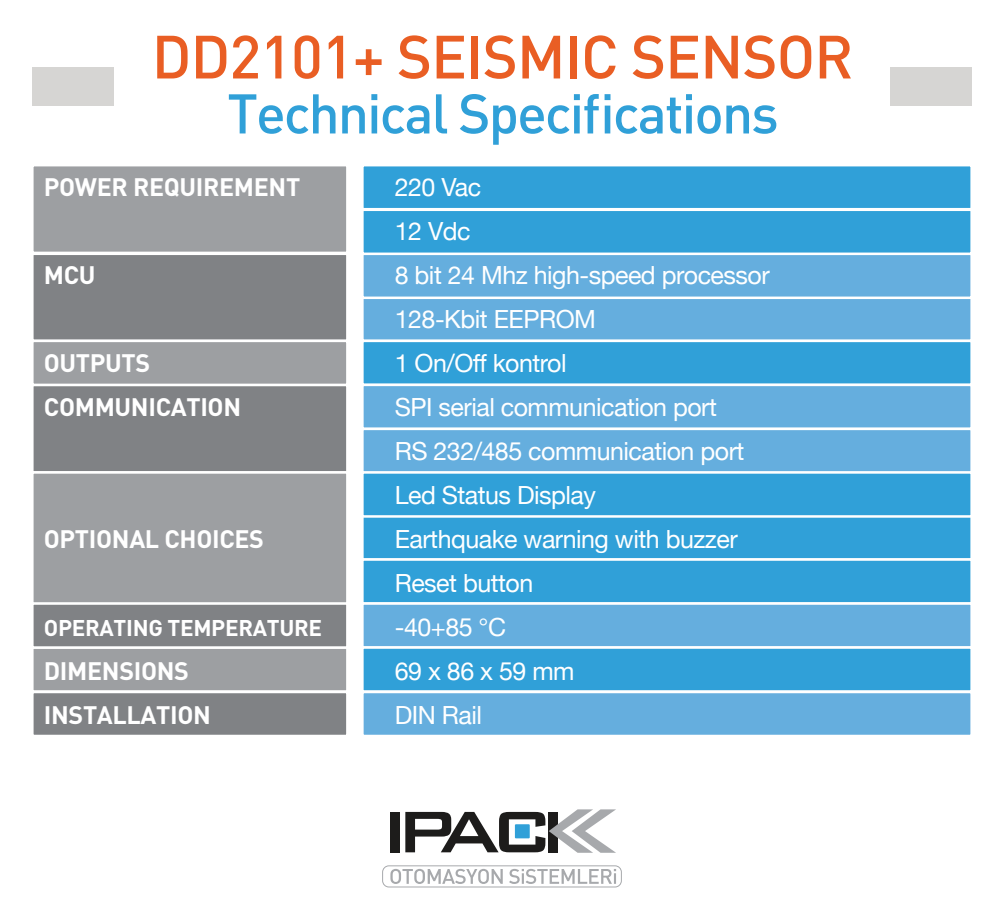
<style>
.page{position:relative;width:1004px;height:912px;background:#fff}
.page>*{position:absolute;margin:0;border:0;box-sizing:border-box;transform-origin:0 0}
.t1{font:60px "DIN Medium Tr";letter-spacing:-.02em;color:#e95e24}
.t2{font:55px "DIN Medium Tr";letter-spacing:-.035em;color:#30a0d8}
.t3{font:25px/44px "Helvetica Neue";letter-spacing:-.02em;color:#fff}
.t4{font:25px/44px "DINT Bold Tr";letter-spacing:-.015em;color:#fff}
.t5{font:22.5px "DINT Bold Tr";letter-spacing:-.015em;color:#fff}
</style>
<div class="page">
<div style="left:31px;top:164px;width:318px;height:90px;background:#9d9fa2;border:2px solid #fff"></div>
<div style="left:31px;top:384px;width:318px;height:90px;background:#808285;border:2px solid #fff"></div>
<div style="left:31px;top:253px;width:318px;height:89px;background:#808285;border:2px solid #fff"></div>
<div style="left:31px;top:340px;width:318px;height:46px;background:#9d9fa2;border:2px solid #fff"></div>
<div style="left:31px;top:646px;width:318px;height:47px;background:#9d9fa2;border:2px solid #fff"></div>
<div style="left:31px;top:471px;width:318px;height:134px;background:#9d9fa2;border:2px solid #fff"></div>
<div style="left:31px;top:602px;width:318px;height:47px;background:#808285;border:2px solid #fff"></div>
<div style="left:31px;top:691px;width:318px;height:46px;background:#808285;border:2px solid #fff"></div>
<div style="left:361px;top:164px;width:612px;height:46px;background:#30a0d8;border:2px solid #fff"></div>
<div style="left:361px;top:296px;width:612px;height:46px;background:#65aede;border:2px solid #fff"></div>
<div style="left:361px;top:253px;width:612px;height:46px;background:#65aede;border:2px solid #fff"></div>
<div style="left:361px;top:209px;width:612px;height:46px;background:#30a0d8;border:2px solid #fff"></div>
<div style="left:361px;top:340px;width:612px;height:46px;background:#30a0d8;border:2px solid #fff"></div>
<div style="left:361px;top:384px;width:612px;height:46px;background:#65aede;border:2px solid #fff"></div>
<div style="left:361px;top:428px;width:612px;height:46px;background:#65aede;border:2px solid #fff"></div>
<div style="left:361px;top:514px;width:612px;height:47px;background:#30a0d8;border:2px solid #fff"></div>
<div style="left:361px;top:471px;width:612px;height:47px;background:#30a0d8;border:2px solid #fff"></div>
<div style="left:361px;top:558px;width:612px;height:47px;background:#30a0d8;border:2px solid #fff"></div>
<div style="left:361px;top:602px;width:612px;height:47px;background:#65aede;border:2px solid #fff"></div>
<div style="left:361px;top:646px;width:612px;height:47px;background:#30a0d8;border:2px solid #fff"></div>
<div style="left:361px;top:691px;width:612px;height:46px;background:#65aede;border:2px solid #fff"></div>
<div style="left:32px;top:68px;width:82px;height:38px;background:#d6d5d3"></div>
<div style="left:890px;top:68px;width:82px;height:38px;background:#d6d5d3"></div>
<div style="left:390px;top:812px;width:10px;height:40px;background:#1d1c1b"></div>
<svg style="left:405px;top:809px;width:211px;height:44px"></svg>
<svg style="left:390px;top:869px;width:113px;height:15px"></svg>
<svg style="left:509px;top:869px;width:107px;height:15px"></svg>
<div style="left:382px;top:866px;width:240px;height:21px;border:1px solid #a7a9ac;border-radius:6px"></div>
<h1 class="t1" style="left:152px;top:18px;width:703px">DD2101+ SEISMIC SENSOR</h1>
<h2 class="t2" style="left:227px;top:78px;width:553px">Technical Specifications</h2>
<p class="t4" style="left:44px;top:164px;width:258px">POWER REQUIREMENT</p>
<p class="t4" style="left:44px;top:252px;width:53px">MCU</p>
<p class="t4" style="left:44px;top:340px;width:199px">OUTPUTS<br>COMMUNICATION</p>
<p class="t4" style="left:44px;top:516px;width:222px">OPTIONAL CHOICES</p>
<p class="t5" style="left:44px;top:613px;width:280px">OPERATING TEMPERATURE</p>
<p class="t4" style="left:44px;top:648px;width:169px">DIMENSIONS<br>INSTALLATION</p>
<p class="t3" style="left:395px;top:166px;width:376px">220 Vac<br>12 Vdc<br>8 bit 24 Mhz high-speed processor<br>128-Kbit EEPROM<br>1 On/Off kontrol<br>SPI serial communication port<br>RS 232/485 communication port<br>Led Status Display<br>Earthquake warning with buzzer<br>Reset button<br>-40+85 °C<br>69 x 86 x 59 mm<br>DIN Rail</p>
</div>
